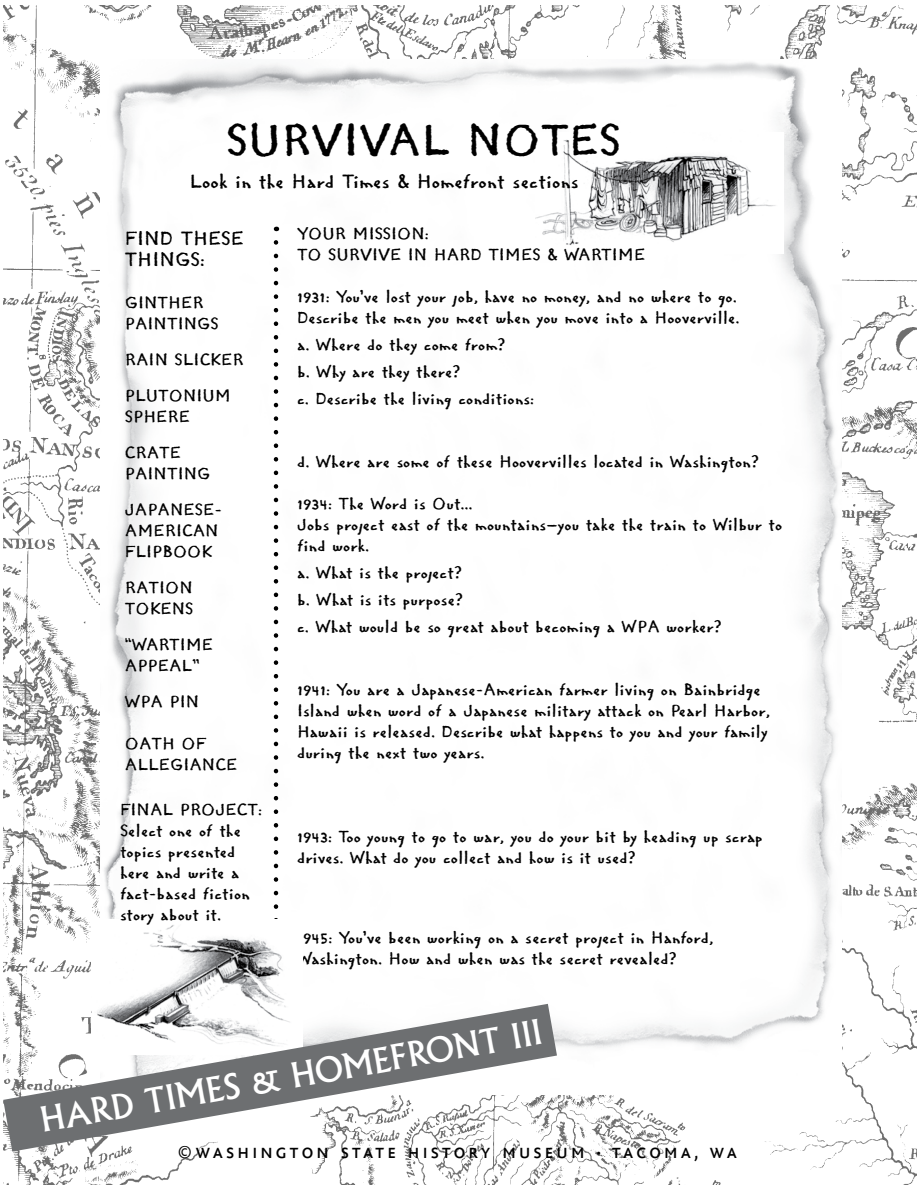
<style>
.page{position:relative;width:918px;height:1188px;background:#fff}
.page>*{position:absolute;margin:0;border:0;box-sizing:border-box;transform-origin:0 0}
.t1{font:48px "Regular Joe";color:#000}
.t2{font:500 33px "Albertus";color:#fff}
.t3{font:21px/21px "Regular Joe";color:#000}
.t4{font:21px "Bliss Caps";letter-spacing:.15em;color:#000}
.t5{font:18px/21px "Regular Joe";color:#000}
.s1{font-size:18px}
.s2{font-size:15px}
</style>
<div class="page">
<img style="left:4px;top:5px;width:912px;height:1179px">
<img style="left:100px;top:59px;width:742px;height:1035px">
<svg style="left:274px;top:242px;width:4px;height:678px"></svg>
<img style="left:536px;top:133px;width:247px;height:120px">
<img style="left:92px;top:920px;width:211px;height:84px">
<svg style="left:3px;top:1004px;width:554px;height:148px"></svg>
<h1 class="t1" style="left:226px;top:109px;width:396px">SURVIVAL NOTES</h1>
<p class="t3" style="left:189px;top:170px;width:391px">Look in the Hard Times &amp; Homefront sections</p>
<p class="t5" style="left:297px;top:223px;width:350px">YOUR MISSION:<br>TO SURVIVE IN HARD TIMES &amp; WARTIME</p>
<p class="t5" style="left:297px;top:286px;width:444px">1931: You’ve lost your job, have no money, and no where to go.<br>Describe the men you meet when you move into a Hooverville.</p>
<p class="t5" style="left:297px;top:331px;width:239px;line-height:27px">a. Where do they come from?<br>b. Why are they there?<br>c. Describe the living conditions:</p>
<p class="t3" style="left:125px;top:227px;width:121px">FIND THESE<br>THINGS:</p>
<p class="t5" style="left:125px;top:291px;width:95px">GINTHER<br>PAINTINGS</p>
<p class="t5" style="left:125px;top:341px;width:120px;line-height:36px">RAIN SLICKER<br>PLUTONIUM</p>
<p class="t5" style="left:125px;top:398px;width:67px;line-height:36px">SPHERE<br>CRATE</p>
<p class="t5" style="left:125px;top:455px;width:99px;line-height:36px">PAINTING<br>JAPANESE-</p>
<p class="t5" style="left:125px;top:519px;width:95px">AMERICAN<br>FLIPBOOK</p>
<p class="t5" style="left:125px;top:576px;width:70px">RATION<br>TOKENS</p>
<p class="t5" style="left:125px;top:633px;width:90px">“WARTIME<br>APPEAL”</p>
<p class="t5" style="left:125px;top:690px;width:76px">WPA PIN</p>
<p class="t5" style="left:125px;top:732px;width:114px">OATH OF<br>ALLEGIANCE</p>
<p class="t5" style="left:297px;top:451px;width:464px">d. Where are some of these Hoovervilles located in Washington?</p>
<p class="t5" style="left:297px;top:493px;width:487px">1934: The Word is Out...<br>Jobs project east of the mountains—you take the train to Wilbur to find work.</p>
<p class="t5" style="left:297px;top:559px;width:426px;line-height:27px">a. What is the project?<br>b. What is its purpose?<br>c. What would be so great about becoming a WPA worker?</p>
<p class="t5" style="left:297px;top:679px;width:475px">1941: You are a Japanese-American farmer living on Bainbridge Island when word of a Japanese military attack on Pearl Harbor, Hawaii is released. Describe what happens to you and your family during the next two years.</p>
<p class="t5" style="left:120px;top:799px;width:143px">FINAL PROJECT:<br>Select one of the topics presented here and write a fact-based fiction story about it.</p>
<p class="t5" style="left:297px;top:826px;width:467px">1943: Too young to go to war, you do your bit by heading up scrap drives. What do you collect and how is it used?</p>
<p class="t5" style="left:297px;top:927px;width:418px">1945: You’ve been working on a secret project in Hanford,<br>Washington. How and when was the secret revealed?</p>
<h2 class="t2" style="left:37px;top:1100px;width:511px;rotate:-10deg">HARD TIMES &amp; HOMEFRONT III</h2>
<p class="t4" style="left:178px;top:1140px;width:561px"><span class="s1">©</span>washington state history museum <span class="s2">•</span> tacoma, wa</p>
</div>
